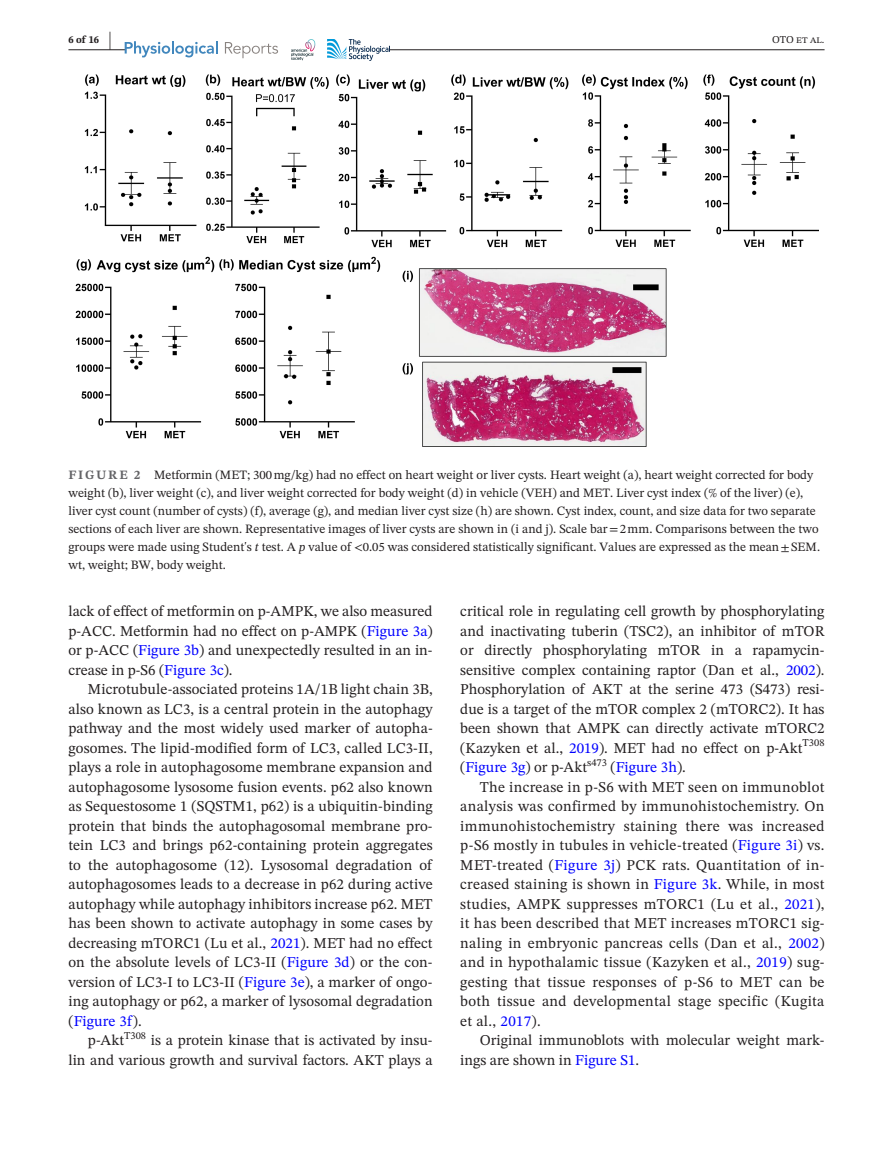
<style>
.page{position:relative;width:893px;height:1174px;background:#fff}
.page>*{position:absolute;margin:0;border:0;box-sizing:border-box;transform-origin:0 0}
.t1{font:15px/19.5px "STIX Two Text";letter-spacing:.02em;color:#231f20;text-align:justify}
.t2{font:15px/19.5px "STIX Two Text";color:#231f20;text-align:right}
.t3{font:15px "STIX Two Text";color:#00f}
.t4{font:12.75px/18px "STIX Two Text";color:#231f20}
.t5{font:10.5px "STIX Two Text";color:#231f20}
.t6{font:700 10.5px "STIX Two Text";color:#231f20}
.s1{font-size:21px}
.s2{font-weight:700;color:#636366}
.s3{font-family:"STIX"}
.s4{font-style:italic}
.s5{color:#00f}
.s6{color:#231f20}
</style>
<div class="page">
<hr style="left:68px;top:49px;width:756px;height:1px;background:#231f20">
<div style="left:125px;top:39px;width:264px;height:21px;background:#fff"></div>
<svg style="left:291px;top:39px;width:24px;height:21px"></svg>
<img style="left:328px;top:39px;width:61px;height:21px">
<svg style="left:125px;top:41px;width:93px;height:16px"></svg>
<svg style="left:225px;top:42px;width:53px;height:16px"></svg>
<img style="left:75px;top:74px;width:744px;height:373px">
<p class="t6" style="left:68px;top:32px;width:44px">6 of 16 <span class="s1">|</span></p>
<p class="t5" style="left:772px;top:32px;width:54px">OTO et al.</p>
<p class="t4" style="left:68px;top:466px;width:753px"><span class="s2">FIGURE 2</span> Metformin (MET; 300mg/kg) had no effect on heart weight or liver cysts. Heart weight (a), heart weight corrected for body weight (b), liver weight (c), and liver weight corrected for body weight (d) in vehicle (VEH) and MET. Liver cyst index (% of the liver) (e), liver cyst count (number of cysts) (f), average (g), and median liver cyst size (h) are shown. Cyst index, count, and size data for two separate sections of each liver are shown. Representative images of liver cysts are shown in (i and j). Scale bar<span class="s3">=</span>2mm. Comparisons between the two groups were made using Student's <span class="s4">t</span> test. A <span class="s4">p</span> value of <span class="s3">&lt;</span>0.05 was considered statistically significant. Values are expressed as the mean<span class="s3">±</span>SEM. wt, weight; BW, body weight.</p>
<p class="t1" style="left:68px;top:601px;width:366px">lack of effect of metformin on p-AMPK, we also measured p-ACC. Metformin had no effect on p-AMPK (<span class="s5">Figure 3a</span>) or p-ACC (<span class="s5">Figure 3b</span>) and unexpectedly resulted in an in&shy;crease in p-S6 (<span class="s5">Figure 3c</span>).</p>
<p class="t1" style="left:68px;top:679px;width:366px;text-indent:20px">Microtubule-associated proteins 1A/1B light chain 3B, also known as LC3, is a central protein in the autophagy pathway and the most widely used marker of autopha&shy;gosomes. The lipid-modified form of LC3, called LC3-II, plays a role in autophagosome membrane expansion and autophagosome lysosome fusion events. p62 also known as Sequestosome 1 (SQSTM1, p62) is a ubiquitin-binding protein that binds the autophagosomal membrane pro&shy;tein LC3 and brings p62-containing protein aggregates to the autophagosome (12). Lysosomal degradation of autophagosomes leads to a decrease in p62 during active autophagy while autophagy inhibitors increase p62. MET has been shown to activate autophagy in some cases by decreasing mTORC1 (Lu et al., <span class="s5">2021</span>). MET had no effect on the absolute levels of LC3-II (<span class="s5">Figure 3d</span>) or the con&shy;version of LC3-I to LC3-II (<span class="s5">Figure 3e</span>), a marker of ongo&shy;ing autophagy or p62, a marker of lysosomal degradation (<span class="s5">Figure 3f</span>).</p>
<p class="t2" style="left:68px;top:1030px;width:366px">p-Akt<sup>T308</sup> is a protein kinase that is activated by insu&shy;lin and various growth and survival factors. AKT plays a</p>
<p class="t1" style="left:460px;top:601px;width:366px">critical role in regulating cell growth by phosphorylating and inactivating tuberin (TSC2), an inhibitor of mTOR or directly phosphorylating mTOR in a rapamycin&shy;sensitive complex containing raptor (Dan et al., <span class="s5">2002</span>).<br>Phosphorylation of AKT at the serine 473 (S473) resi&shy;due is a target of the mTOR complex 2 (mTORC2). It has been shown that AMPK can directly activate mTORC2 (Kazyken et al., <span class="s5">2019</span>). MET had no effect on p-Akt<sup>T308 </sup>(<span class="s5">Figure 3g</span>) or p-Akt</p>
<p class="t5" style="left:587px;top:754px;width:21px">s473</p>
<p class="t3" style="left:610px;top:756px;width:77px"><span class="s6">(</span>Figure 3h<span class="s6">).</span></p>
<p class="t1" style="left:480px;top:777px;width:346px">The increase in p-S6 with MET seen on immunoblot</p>
<p class="t1" style="left:460px;top:796px;width:366px">analysis was confirmed by immunohistochemistry. On</p>
<p class="t1" style="left:460px;top:816px;width:366px">immunohistochemistry staining there was increased</p>
<p class="t1" style="left:460px;top:835px;width:366px">p-S6 mostly in tubules in vehicle-treated (<span class="s5">Figure 3i</span>) vs.</p>
<p class="t1" style="left:460px;top:855px;width:366px">MET-treated (<span class="s5">Figure 3j</span>) PCK rats. Quantitation of in-</p>
<p class="t1" style="left:460px;top:874px;width:366px">creased staining is shown in <span class="s5">Figure 3k</span>. While, in most</p>
<p class="t1" style="left:460px;top:894px;width:366px">studies, AMPK suppresses mTORC1 (Lu et al., <span class="s5">2021</span>),</p>
<p class="t1" style="left:460px;top:913px;width:366px">it has been described that MET increases mTORC1 sig-</p>
<p class="t1" style="left:460px;top:933px;width:366px">naling in embryonic pancreas cells (Dan et al., <span class="s5">2002</span>)</p>
<p class="t1" style="left:460px;top:952px;width:366px">and in hypothalamic tissue (Kazyken et al., <span class="s5">2019</span>) sug-</p>
<p class="t1" style="left:460px;top:972px;width:366px">gesting that tissue responses of p-S6 to MET can be</p>
<p class="t1" style="left:460px;top:991px;width:366px">both tissue and developmental stage specific (Kugita</p>
<p class="t1" style="left:460px;top:1011px;width:82px">et al., <span class="s5">2017</span>).</p>
<p class="t2" style="left:480px;top:1030px;width:346px">Original immunoblots with molecular weight mark-</p>
<p class="t2" style="left:460px;top:1050px;width:180px">ings are shown in <span class="s5">Figure S1</span>.</p>
</div>
